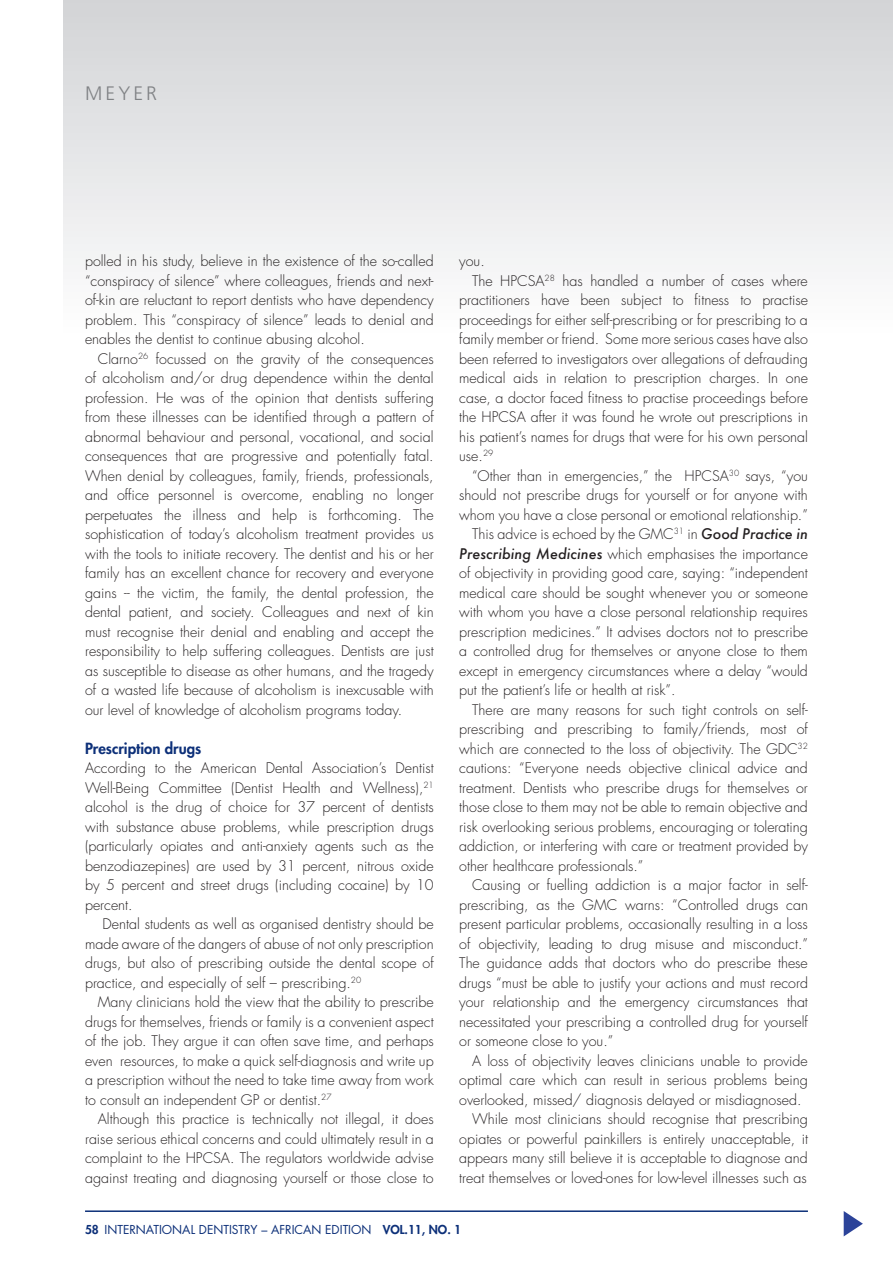
<style>
.page{position:relative;width:893px;height:1263px;background:#fff}
.page>*{position:absolute;margin:0;border:0;box-sizing:border-box;transform-origin:0 0}
.t1{font:300 19.5px "Frutiger";letter-spacing:.16em;color:#808285}
.t2{font:800 15px "Futura";color:#0d3079}
.t3{font:300 14.25px/19.5px "Futura";color:#231f20;text-align:justify}
.t4{font:12px "Futura";color:#0d3079}
.s1{font-weight:500;font-style:italic}
.s2{font-weight:800}
</style>
<div class="page">
<div style="left:64px;top:0;width:829px;height:337px;background:linear-gradient(to bottom,#d2d3d6,#fefefe)"></div>
<hr style="left:85px;top:1210px;width:723px;height:2px;background:#0d3079">
<svg style="left:844px;top:1211px;width:19px;height:25px"></svg>
<h1 class="t1" style="left:85px;top:83px;width:74px">MEYER</h1>
<p class="t3" style="left:85px;top:251px;width:350px">polled in his study, believe in the existence of the so-called “conspiracy of silence” where colleagues, friends and next&shy;of-kin are reluctant to report dentists who have dependency problem. This “conspiracy of silence” leads to denial and enables the dentist to continue abusing alcohol.</p>
<p class="t3" style="left:85px;top:349px;width:350px;text-indent:13px">Clarno<sup>26</sup> focussed on the gravity of the consequences of alcoholism and/or drug dependence within the dental profession. He was of the opinion that dentists suffering from these illnesses can be identified through a pattern of abnormal behaviour and personal, vocational, and social consequences that are progressive and potentially fatal.<br>When denial by colleagues, family, friends, professionals, and office personnel is overcome, enabling no longer perpetuates the illness and help is forthcoming. The sophistication of today’s alcoholism treatment provides us with the tools to initiate recovery. The dentist and his or her family has an excellent chance for recovery and everyone gains -- the victim, the family, the dental profession, the dental patient, and society. Colleagues and next of kin must recognise their denial and enabling and accept the responsibility to help suffering colleagues. Dentists are just as susceptible to disease as other humans, and the tragedy of a wasted life because of alcoholism is inexcusable with our level of knowledge of alcoholism programs today.</p>
<p class="t2" style="left:85px;top:738px;width:118px">Prescription drugs</p>
<p class="t3" style="left:85px;top:758px;width:350px">According to the American Dental Association’s Dentist Well-Being Committee (Dentist Health and Wellness),<sup>21 </sup>alcohol is the drug of choice for 37 percent of dentists with substance abuse problems, while prescription drugs (particularly opiates and anti-anxiety agents such as the benzodiazepines) are used by 31 percent, nitrous oxide by 5 percent and street drugs (including cocaine) by 10 percent.</p>
<p class="t3" style="left:85px;top:914px;width:350px;text-indent:18px">Dental students as well as organised dentistry should be made aware of the dangers of abuse of not only prescription drugs, but also of prescribing outside the dental scope of practice, and especially of self – prescribing.<sup>20</sup></p>
<p class="t3" style="left:85px;top:992px;width:350px;text-indent:13px">Many clinicians hold the view that the ability to prescribe drugs for themselves, friends or family is a convenient aspect of the job. They argue it can often save time, and perhaps even resources, to make a quick self-diagnosis and write up a prescription without the need to take time away from work to consult an independent GP or dentist.<sup>27</sup></p>
<p class="t3" style="left:85px;top:1109px;width:350px;text-indent:13px">Although this practice is technically not illegal, it does raise serious ethical concerns and could ultimately result in a complaint to the HPCSA. The regulators worldwide advise against treating and diagnosing yourself or those close to</p>
<p class="t3" style="left:459px;top:251px;width:27px">you.</p>
<p class="t3" style="left:472px;top:271px;width:337px">The HPCSA<sup>28</sup> has handled a number of cases where</p>
<p class="t3" style="left:459px;top:290px;width:350px">practitioners have been subject to fitness to practise</p>
<p class="t3" style="left:459px;top:310px;width:350px">proceedings for either self-prescribing or for prescribing to a</p>
<p class="t3" style="left:459px;top:329px;width:350px">family member or friend. Some more serious cases have also</p>
<p class="t3" style="left:459px;top:349px;width:350px">been referred to investigators over allegations of defrauding</p>
<p class="t3" style="left:459px;top:368px;width:350px">medical aids in relation to prescription charges. In one</p>
<p class="t3" style="left:459px;top:388px;width:350px">case, a doctor faced fitness to practise proceedings before</p>
<p class="t3" style="left:459px;top:407px;width:350px">the HPCSA after it was found he wrote out prescriptions in</p>
<p class="t3" style="left:459px;top:427px;width:350px">his patient’s names for drugs that were for his own personal</p>
<p class="t3" style="left:459px;top:446px;width:36px">use.<sup>29</sup></p>
<p class="t3" style="left:472px;top:466px;width:337px">“Other than in emergencies,” the HPCSA<sup>30</sup> says, “you</p>
<p class="t3" style="left:459px;top:485px;width:350px">should not prescribe drugs for yourself or for anyone with</p>
<p class="t3" style="left:459px;top:505px;width:350px">whom you have a close personal or emotional relationship.”</p>
<p class="t3" style="left:472px;top:524px;width:337px">This advice is echoed by the GMC<sup>31</sup> in <span class="s1">Good Practice in</span></p>
<p class="t3" style="left:459px;top:544px;width:350px"><span class="s1">Prescribing Medicines</span> which emphasises the importance</p>
<p class="t3" style="left:459px;top:563px;width:350px">of objectivity in providing good care, saying: “independent</p>
<p class="t3" style="left:459px;top:583px;width:350px">medical care should be sought whenever you or someone</p>
<p class="t3" style="left:459px;top:602px;width:350px">with whom you have a close personal relationship requires</p>
<p class="t3" style="left:459px;top:622px;width:350px">prescription medicines.” It advises doctors not to prescribe</p>
<p class="t3" style="left:459px;top:641px;width:350px">a controlled drug for themselves or anyone close to them</p>
<p class="t3" style="left:459px;top:661px;width:350px">except in emergency circumstances where a delay “would</p>
<p class="t3" style="left:459px;top:680px;width:218px">put the patient’s life or health at risk”.</p>
<p class="t3" style="left:472px;top:700px;width:337px">There are many reasons for such tight controls on self-</p>
<p class="t3" style="left:459px;top:719px;width:350px">prescribing and prescribing to family/friends, most of</p>
<p class="t3" style="left:459px;top:739px;width:350px">which are connected to the loss of objectivity. The GDC<sup>32</sup></p>
<p class="t3" style="left:459px;top:758px;width:350px">cautions: “Everyone needs objective clinical advice and</p>
<p class="t3" style="left:459px;top:778px;width:350px">treatment. Dentists who prescribe drugs for themselves or</p>
<p class="t3" style="left:459px;top:797px;width:350px">those close to them may not be able to remain objective and</p>
<p class="t3" style="left:459px;top:817px;width:350px">risk overlooking serious problems, encouraging or tolerating</p>
<p class="t3" style="left:459px;top:836px;width:350px">addiction, or interfering with care or treatment provided by</p>
<p class="t3" style="left:459px;top:856px;width:186px">other healthcare professionals.”</p>
<p class="t3" style="left:472px;top:875px;width:337px">Causing or fuelling addiction is a major factor in self-</p>
<p class="t3" style="left:459px;top:895px;width:350px">prescribing, as the GMC warns: “Controlled drugs can</p>
<p class="t3" style="left:459px;top:914px;width:350px">present particular problems, occasionally resulting in a loss</p>
<p class="t3" style="left:459px;top:934px;width:350px">of objectivity, leading to drug misuse and misconduct.”</p>
<p class="t3" style="left:459px;top:953px;width:350px">The guidance adds that doctors who do prescribe these</p>
<p class="t3" style="left:459px;top:973px;width:350px">drugs “must be able to justify your actions and must record</p>
<p class="t3" style="left:459px;top:992px;width:350px">your relationship and the emergency circumstances that</p>
<p class="t3" style="left:459px;top:1012px;width:350px">necessitated your prescribing a controlled drug for yourself</p>
<p class="t3" style="left:459px;top:1031px;width:156px">or someone close to you.”</p>
<p class="t3" style="left:472px;top:1051px;width:337px">A loss of objectivity leaves clinicians unable to provide</p>
<p class="t3" style="left:459px;top:1070px;width:350px">optimal care which can result in serious problems being</p>
<p class="t3" style="left:459px;top:1090px;width:344px">overlooked, missed/ diagnosis delayed or misdiagnosed.</p>
<p class="t3" style="left:472px;top:1109px;width:337px">While most clinicians should recognise that prescribing</p>
<p class="t3" style="left:459px;top:1129px;width:350px">opiates or powerful painkillers is entirely unacceptable, it</p>
<p class="t3" style="left:459px;top:1148px;width:350px">appears many still believe it is acceptable to diagnose and</p>
<p class="t3" style="left:459px;top:1168px;width:349px">treat themselves or loved-ones for low-level illnesses such as</p>
<p class="t4" style="left:85px;top:1222px;width:378px"><span class="s2">58</span> INTERNATIONAL DENTISTRY – AFRICAN EDITION <span class="s2">VOL.11, NO. 1</span></p>
</div>
